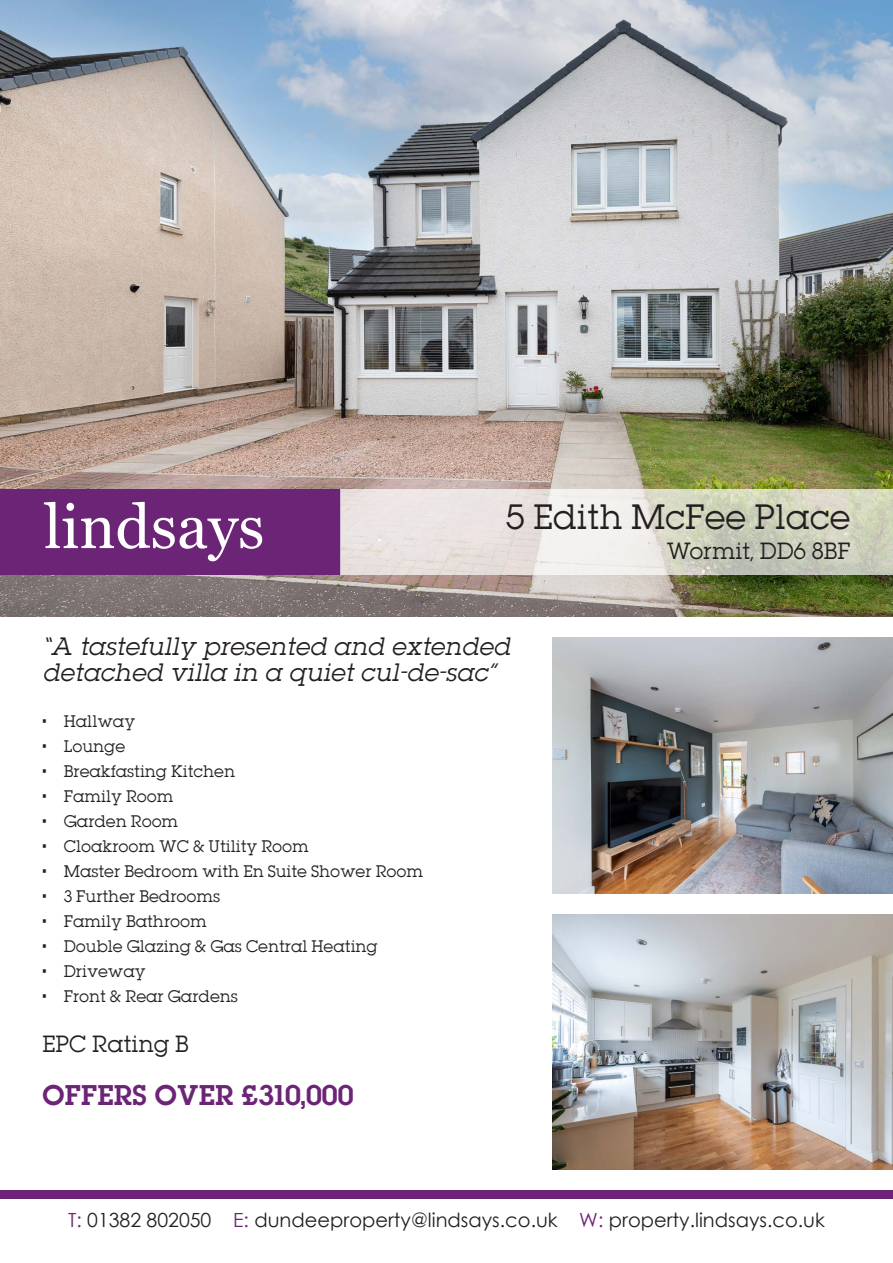
<style>
.page{position:relative;width:893px;height:1263px;background:#fff}
.page>*{position:absolute;margin:0;border:0;box-sizing:border-box;transform-origin:0 0}
.t1{font:31.5px "Lubalin";color:#231f20}
.t2{font:25.5px "Lubalin Demi";color:#6c2476}
.t3{font:italic 22.5px/25.5px "Lubalin";color:#231f20}
.t4{font:21px "Lubalin";color:#231f20}
.t5{font:19.5px "Century Gothic";color:#231f20}
.t6{font:15px "Lubalin";color:#231f20}
.s1{color:#6c2476}
</style>
<div class="page">
<img style="left:0;top:0;width:893px;height:617px">
<img style="left:553px;top:638px;width:340px;height:255px">
<img style="left:553px;top:914px;width:340px;height:255px">
<div style="left:0;top:489px;width:340px;height:85px;background:#6c2476"></div>
<svg style="left:44px;top:502px;width:218px;height:59px"></svg>
<div style="left:0;top:1191px;width:893px;height:8px;background:#6c2476"></div>
<svg style="left:340px;top:489px;width:553px;height:85px;background:#dfddd3"></svg>
<h1 class="t1" style="left:505px;top:496px;width:347px">5 Edith McFee Place</h1>
<h3 class="t4" style="left:666px;top:536px;width:186px">Wormit, DD6 8BF</h3>
<h3 class="t3" style="left:43px;top:634px;width:469px">“A tastefully presented and extended detached villa in a quiet cul-de-sac”</h3>
<p class="t6" style="left:43px;top:711px;width:94px">• Hallway</p>
<p class="t6" style="left:43px;top:736px;width:84px">• Lounge</p>
<p class="t6" style="left:43px;top:761px;width:194px">• Breakfasting Kitchen</p>
<p class="t6" style="left:43px;top:786px;width:133px">• Family Room</p>
<p class="t6" style="left:43px;top:811px;width:137px">• Garden Room</p>
<p class="t6" style="left:43px;top:836px;width:268px">• Cloakroom WC &amp; Utility Room</p>
<p class="t6" style="left:43px;top:861px;width:382px">• Master Bedroom with En Suite Shower Room</p>
<p class="t6" style="left:43px;top:886px;width:179px">• 3 Further Bedrooms</p>
<p class="t6" style="left:43px;top:911px;width:166px">• Family Bathroom</p>
<p class="t6" style="left:43px;top:936px;width:337px">• Double Glazing &amp; Gas Central Heating</p>
<p class="t6" style="left:43px;top:961px;width:105px">• Driveway</p>
<p class="t6" style="left:43px;top:986px;width:197px">• Front &amp; Rear Gardens</p>
<h3 class="t4" style="left:43px;top:1030px;width:148px">EPC Rating B</h3>
<h2 class="t2" style="left:43px;top:1076px;width:313px">OFFERS OVER £310,000</h2>
<h3 class="t5" style="left:68px;top:1206px;width:758px"><span class="s1">T:</span> 01382 802050 <span class="s1">E:</span> dundeeproperty@lindsays.co.uk <span class="s1">W:</span> property.lindsays.co.uk</h3>
</div>
